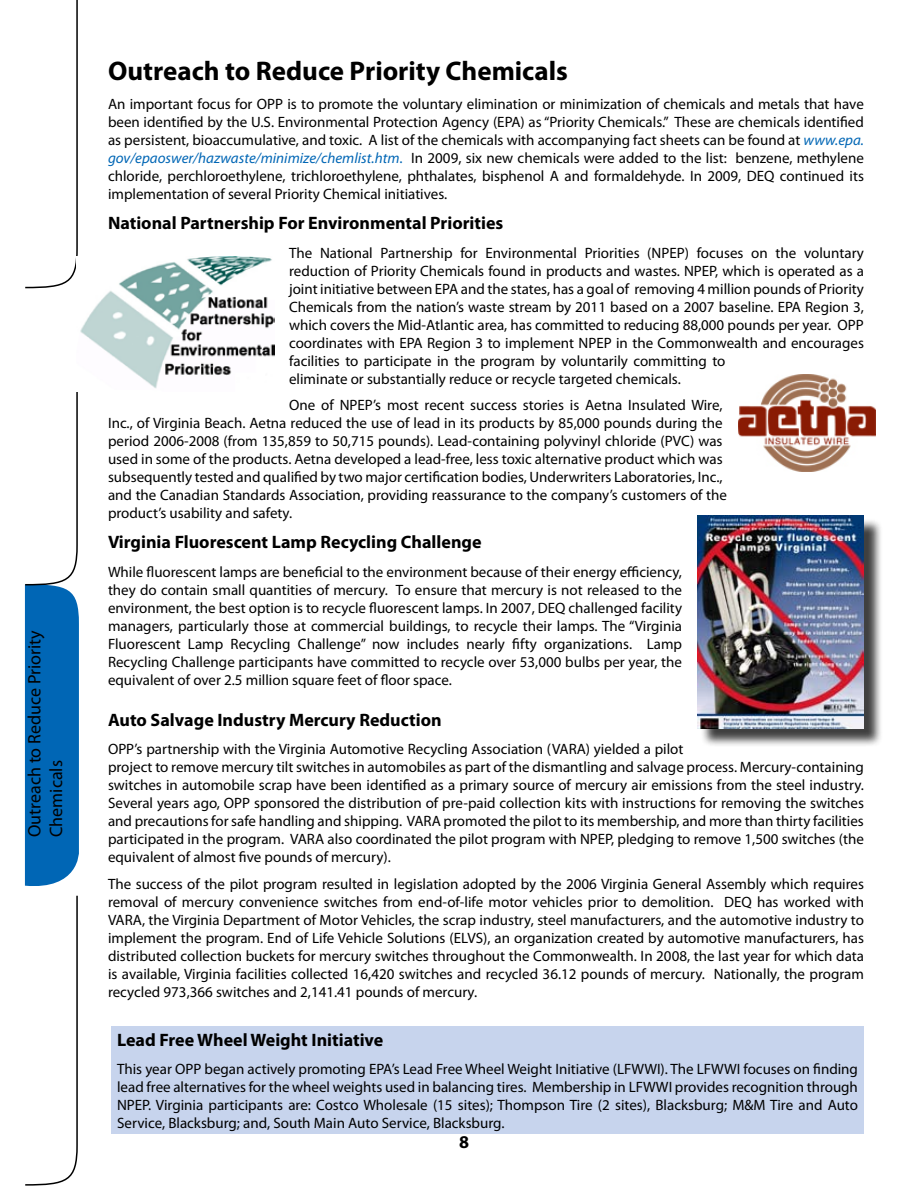
<style>
.page{position:relative;width:918px;height:1188px;background:#fff}
.page>*{position:absolute;margin:0;border:0;box-sizing:border-box;transform-origin:0 0}
.t1{font:700 27px "Myriad Pro";color:#000}
.t2{font:700 18px "Myriad Pro";color:#000}
.t3{font:18px/21.6px "Myriad Pro";color:#000}
.t4{font:15px/18px "Myriad Pro";color:#000;text-align:justify}
.s1{font-style:italic;color:#0066b5}
.s2{color:#0066b5}
</style>
<div class="page">
<svg style="left:24px;top:0;width:55px;height:1186px"></svg>
<img style="left:77px;top:256px;width:197px;height:135px">
<div style="left:111px;top:1026px;width:753px;height:108px;background:#c7d4ed"></div>
<img style="left:739px;top:375px;width:136px;height:96px">
<div style="left:700px;top:518px;width:189px;height:236px;background:#000;opacity:.75"></div>
<img style="left:698px;top:516px;width:166px;height:213px">
<p class="t3" style="left:23px;top:837px;width:208px;rotate:-90deg">Outreach to Reduce Priority<br>Chemicals</p>
<p class="t1" style="left:108px;top:54px;width:461px">Outreach to Reduce Priority Chemicals</p>
<p class="t4" style="left:108px;top:95px;width:758px">An important focus for OPP is to promote the voluntary elimination or minimization of chemicals and metals that have been identified by the U.S. Environmental Protection Agency (EPA) as “Priority Chemicals.” These are chemicals identified as persistent, bioaccumulative, and toxic. A list of the chemicals with accompanying fact sheets can be found at <span class="s1">www.epa. gov/epaoswer/hazwaste/minimize/chemlist.htm</span><span class="s2">.</span> In 2009, six new chemicals were added to the list: benzene, methylene chloride, perchloroethylene, trichloroethylene, phthalates, bisphenol A and formaldehyde. In 2009, DEQ continued its implementation of several Priority Chemical initiatives.</p>
<p class="t2" style="left:108px;top:211px;width:397px">National Partnership For Environmental Priorities</p>
<p class="t4" style="left:289px;top:243px;width:576px;text-align:left">The National Partnership for Environmental Priorities (NPEP) focuses on the voluntary reduction of Priority Chemicals found in products and wastes. NPEP, which is operated as a joint initiative between EPA and the states, has a goal of removing 4 million pounds of Priority Chemicals from the nation’s waste stream by 2011 based on a 2007 baseline. EPA Region 3, which covers the Mid-Atlantic area, has committed to reducing 88,000 pounds per year. OPP coordinates with EPA Region 3 to implement NPEP in the Commonwealth and encourages facilities to participate in the program by voluntarily committing to<br>eliminate or substantially reduce or recycle targeted chemicals.</p>
<p class="t4" style="left:108px;top:396px;width:621px;text-align:left;text-indent:181px">One of NPEP’s most recent success stories is Aetna Insulated Wire, Inc., of Virginia Beach. Aetna reduced the use of lead in its products by 85,000 pounds during the period 2006-2008 (from 135,859 to 50,715 pounds). Lead-containing polyvinyl chloride (PVC) was used in some of the products. Aetna developed a lead-free, less toxic alternative product which was subsequently tested and qualified by two major certification bodies, Underwriters Laboratories, Inc., and the Canadian Standards Association, providing reassurance to the company’s customers of the product’s usability and safety.</p>
<p class="t2" style="left:108px;top:530px;width:375px">Virginia Fluorescent Lamp Recycling Challenge</p>
<p class="t4" style="left:108px;top:562px;width:576px">While fluorescent lamps are beneficial to the environment because of their energy efficiency, they do contain small quantities of mercury. To ensure that mercury is not released to the environment, the best option is to recycle fluorescent lamps. In 2007, DEQ challenged facility managers, particularly those at commercial buildings, to recycle their lamps. The “Virginia Fluorescent Lamp Recycling Challenge” now includes nearly fifty organizations. Lamp Recycling Challenge participants have committed to recycle over 53,000 bulbs per year, the equivalent of over 2.5 million square feet of floor space.</p>
<p class="t2" style="left:108px;top:708px;width:335px">Auto Salvage Industry Mercury Reduction</p>
<p class="t4" style="left:108px;top:740px;width:757px;text-align:left">OPP’s partnership with the Virginia Automotive Recycling Association (VARA) yielded a pilot<br>project to remove mercury tilt switches in automobiles as part of the dismantling and salvage process. Mercury-containing switches in automobile scrap have been identified as a primary source of mercury air emissions from the steel industry.<br>Several years ago, OPP sponsored the distribution of pre-paid collection kits with instructions for removing the switches and precautions for safe handling and shipping. VARA promoted the pilot to its membership, and more than thirty facilities participated in the program. VARA also coordinated the pilot program with NPEP, pledging to remove 1,500 switches (the equivalent of almost five pounds of mercury).</p>
<p class="t4" style="left:108px;top:874px;width:758px">The success of the pilot program resulted in legislation adopted by the 2006 Virginia General Assembly which requires removal of mercury convenience switches from end-of-life motor vehicles prior to demolition. DEQ has worked with VARA, the Virginia Department of Motor Vehicles, the scrap industry, steel manufacturers, and the automotive industry to implement the program. End of Life Vehicle Solutions (ELVS), an organization created by automotive manufacturers, has distributed collection buckets for mercury switches throughout the Commonwealth. In 2008, the last year for which data is available, Virginia facilities collected 16,420 switches and recycled 36.12 pounds of mercury. Nationally, the program recycled 973,366 switches and 2,141.41 pounds of mercury.</p>
<p class="t2" style="left:117px;top:1028px;width:268px">Lead Free Wheel Weight Initiative</p>
<p class="t4" style="left:117px;top:1060px;width:742px">This year OPP began actively promoting EPA’s Lead Free Wheel Weight Initiative (LFWWI). The LFWWI focuses on finding lead free alternatives for the wheel weights used in balancing tires. Membership in LFWWI provides recognition through NPEP. Virginia participants are: Costco Wholesale (15 sites); Thompson Tire (2 sites), Blacksburg; M&amp;M Tire and Auto Service, Blacksburg; and, South Main Auto Service, Blacksburg.</p>
<p class="t2" style="left:459px;top:1130px;width:11px">8</p>
</div>
